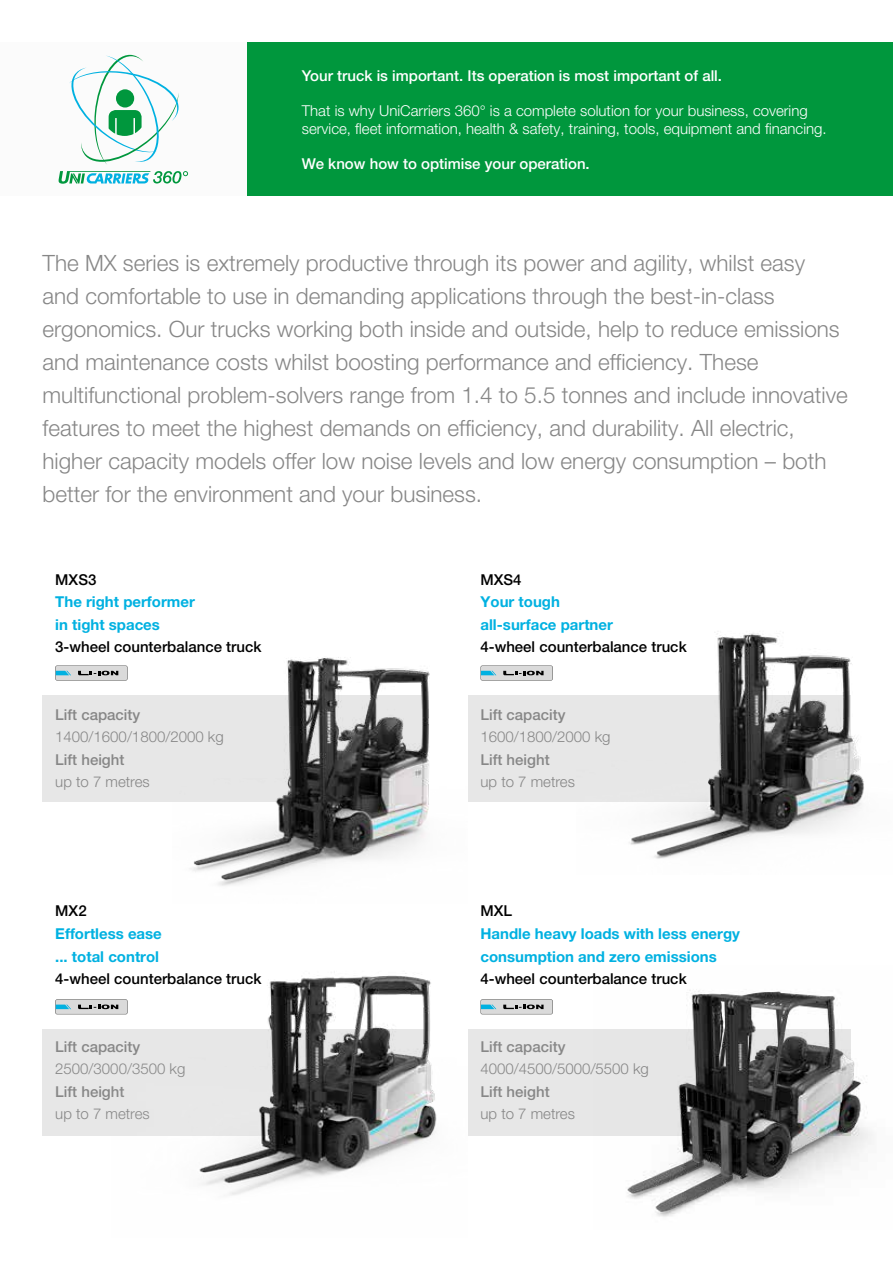
<style>
.page{position:relative;width:893px;height:1263px;background:#fff}
.page>*{position:absolute;margin:0;border:0;box-sizing:border-box;transform-origin:0 0}
.t1{font:300 22.5px/33px "Helvetica Neue LT Pro";color:#878787}
.t2{font:700 15px/22.5px "Helvetica Neue LT Pro";color:#00b1e1}
.t3{font:300 15px/18px "Helvetica Neue LT Pro";color:#fff}
.t4{font:500 15px "Helvetica Neue LT Pro";color:#000}
.t5{font:300 15px "Helvetica Neue LT Pro";color:#878787}
.t6{font:500 15px "Helvetica Neue LT Pro";color:#878787}
.t7{font:500 15px "Helvetica Neue LT Pro";color:#fff}
</style>
<div class="page">
<div style="left:247px;top:43px;width:646px;height:153px;background:#00973d"></div>
<div style="left:0;top:43px;width:247px;height:153px;background:#fbfbfb"></div>
<svg style="left:59px;top:55px;width:129px;height:129px"></svg>
<div style="left:43px;top:695px;width:382px;height:106px;background:#e7e7e7"></div>
<div style="left:468px;top:1029px;width:382px;height:106px;background:#e7e7e7"></div>
<div style="left:43px;top:1029px;width:382px;height:106px;background:#e7e7e7"></div>
<svg style="left:55px;top:665px;width:73px;height:15px"></svg>
<svg style="left:56px;top:666px;width:71px;height:14px"></svg>
<svg style="left:480px;top:665px;width:73px;height:15px"></svg>
<svg style="left:481px;top:666px;width:71px;height:14px"></svg>
<svg style="left:480px;top:999px;width:73px;height:15px"></svg>
<svg style="left:481px;top:1000px;width:71px;height:14px"></svg>
<svg style="left:55px;top:999px;width:73px;height:15px"></svg>
<svg style="left:56px;top:1000px;width:55px;height:14px"></svg>
<img style="left:111px;top:973px;width:326px;height:222px">
<img style="left:172px;top:657px;width:258px;height:229px">
<div style="left:468px;top:695px;width:382px;height:106px;background:#e7e7e7"></div>
<img style="left:576px;top:632px;width:288px;height:227px">
<img style="left:593px;top:991px;width:280px;height:226px">
<p class="t7" style="left:302px;top:66px;width:422px">Your truck is important. Its operation is most important of all.</p>
<p class="t3" style="left:302px;top:101px;width:526px">That is why UniCarriers 360° is a complete solution for your business, covering service, fleet information, health &amp; safety, training, tools, equipment and financing.</p>
<p class="t7" style="left:302px;top:154px;width:289px">We know how to optimise your operation.</p>
<p class="t1" style="left:43px;top:246px;width:807px">The MX series is extremely productive through its power and agility, whilst easy<br>and comfortable to use in demanding applications through the best-in-class ergonomics. Our trucks working both inside and outside, help to reduce emissions and maintenance costs whilst boosting performance and efficiency. These multifunctional problem-solvers range from 1.4 to 5.5 tonnes and include innovative features to meet the highest demands on efficiency, and durability. All electric, higher capacity models offer low noise levels and low energy consumption – both better for the environment and your business.</p>
<p class="t4" style="left:55px;top:570px;width:43px">MXS3</p>
<p class="t2" style="left:55px;top:590px;width:141px">The right performer in tight spaces</p>
<p class="t4" style="left:55px;top:638px;width:208px">3-wheel counterbalance truck</p>
<p class="t6" style="left:55px;top:705px;width:87px">Lift capacity</p>
<p class="t5" style="left:55px;top:728px;width:170px">1400/1600/1800/2000 kg</p>
<p class="t6" style="left:55px;top:750px;width:71px">Lift height</p>
<p class="t5" style="left:55px;top:773px;width:96px">up to 7 metres</p>
<p class="t4" style="left:55px;top:902px;width:33px">MX2</p>
<p class="t2" style="left:55px;top:922px;width:108px">Effortless ease ... total control</p>
<p class="t4" style="left:55px;top:970px;width:208px">4-wheel counterbalance truck</p>
<p class="t6" style="left:55px;top:1037px;width:87px">Lift capacity</p>
<p class="t5" style="left:55px;top:1059px;width:132px">2500/3000/3500 kg</p>
<p class="t6" style="left:55px;top:1082px;width:71px">Lift height</p>
<p class="t5" style="left:55px;top:1104px;width:96px">up to 7 metres</p>
<p class="t4" style="left:480px;top:570px;width:43px">MXS4</p>
<p class="t2" style="left:480px;top:590px;width:134px">Your tough all-surface partner</p>
<p class="t4" style="left:480px;top:638px;width:208px">4-wheel counterbalance truck</p>
<p class="t6" style="left:480px;top:705px;width:87px">Lift capacity</p>
<p class="t5" style="left:480px;top:728px;width:132px">1600/1800/2000 kg</p>
<p class="t6" style="left:480px;top:750px;width:71px">Lift height</p>
<p class="t5" style="left:480px;top:773px;width:96px">up to 7 metres</p>
<p class="t4" style="left:480px;top:902px;width:33px">MXL</p>
<p class="t2" style="left:480px;top:922px;width:261px">Handle heavy loads with less energy consumption and zero emissions</p>
<p class="t4" style="left:480px;top:970px;width:208px">4-wheel counterbalance truck</p>
<p class="t6" style="left:480px;top:1037px;width:87px">Lift capacity</p>
<p class="t5" style="left:480px;top:1059px;width:170px">4000/4500/5000/5500 kg</p>
<p class="t6" style="left:480px;top:1082px;width:71px">Lift height</p>
<p class="t5" style="left:480px;top:1104px;width:96px">up to 7 metres</p>
</div>
